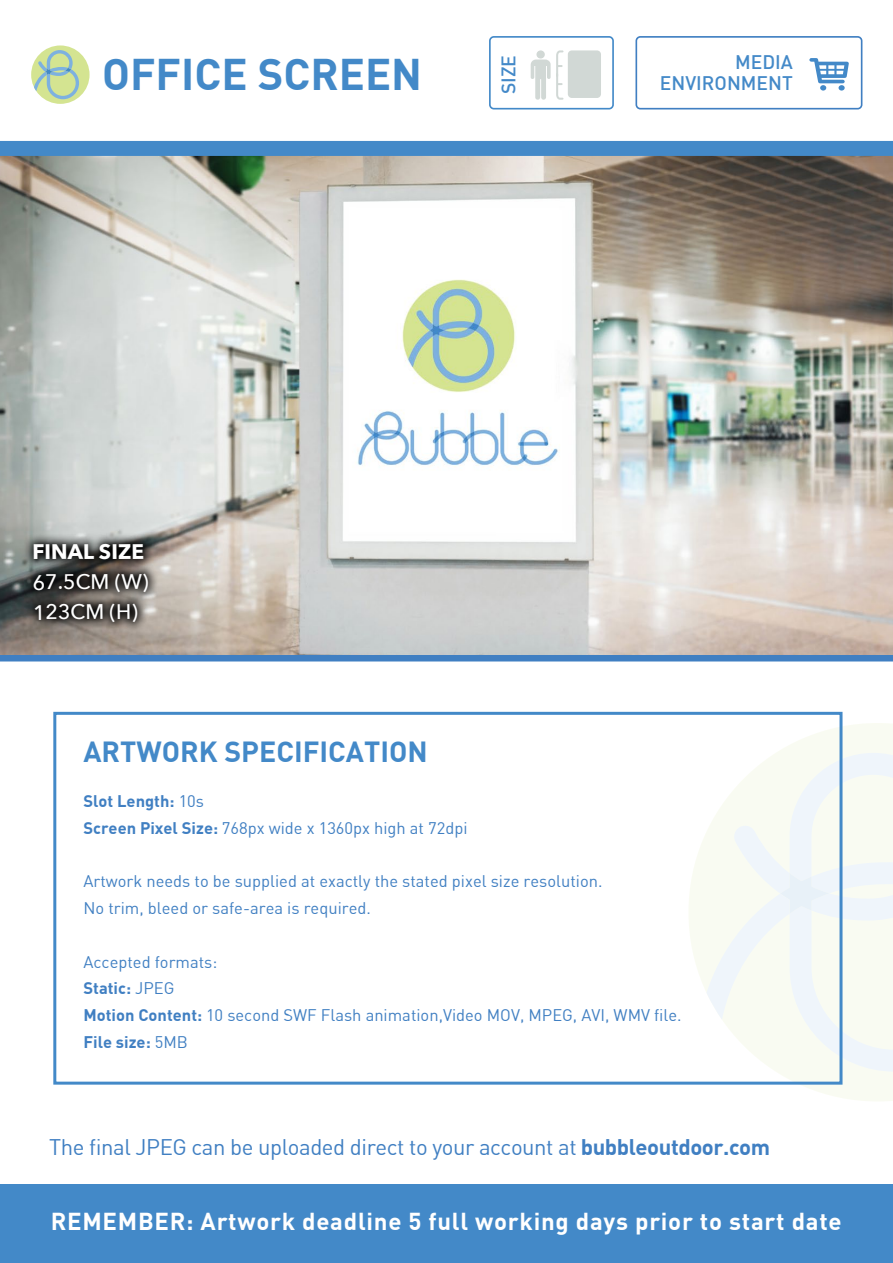
<style>
.page{position:relative;width:893px;height:1263px;background:#fff}
.page>*{position:absolute;margin:0;border:0;box-sizing:border-box;transform-origin:0 0}
.t1{font:700 43.35px "DIN";color:#4389c8}
.t2{font:700 28.5px "DIN";color:#4389c8}
.t3{font:700 24px "DIN";letter-spacing:.03em;color:#fff}
.t4{font:22.05px "DIN";letter-spacing:-.02em;color:#407fc2}
.t5{font:500 21px/30px "Avenir Next";color:#fff}
.t6{font:700 21px "Avenir Next";color:#fff}
.t7{font:500 19.2px "DIN";color:#4389c8}
.t8{font:16.5px/26.7px "DIN";color:#407fc2}
.s1{font-weight:700}
</style>
<div class="page">
<svg style="left:689px;top:723px;width:204px;height:378px"></svg>
<svg style="left:706px;top:753px;width:187px;height:319px"></svg>
<svg style="left:0;top:654px;width:893px;height:7px;background:#5186be"></svg>
<div style="left:635px;top:36px;width:227px;height:73px;border:2px solid #407fc2;border-radius:4px"></div>
<img style="left:0;top:156px;width:893px;height:498px">
<svg style="left:23px;top:532px;width:136px;height:101px;background:#585652"></svg>
<div style="left:53px;top:712px;width:789px;height:373px;border:3px solid #4389c8"></div>
<svg style="left:809px;top:58px;width:40px;height:33px"></svg>
<svg style="left:838px;top:85px;width:7px;height:6px"></svg>
<div style="left:0;top:141px;width:893px;height:15px;background:#4389c8"></div>
<div style="left:568px;top:50px;width:33px;height:48px;background:#d1d8d5;border-radius:4px"></div>
<div style="left:489px;top:36px;width:125px;height:73px;border:2px solid #4389c8;border-radius:4px"></div>
<svg style="left:531px;top:50px;width:33px;height:50px"></svg>
<div style="left:31px;top:45px;width:59px;height:59px;background:#d4e491;border-radius:50%"></div>
<svg style="left:34px;top:50px;width:45px;height:49px"></svg>
<div style="left:0;top:1184px;width:893px;height:79px;background:#4389c8"></div>
<h1 class="t1" style="left:102px;top:46px;width:322px">OFFICE SCREEN</h1>
<p class="t7" style="left:496px;top:94px;width:41px;rotate:-90deg">SIZE</p>
<p class="t7" style="left:735px;top:50px;width:59px">MEDIA</p>
<p class="t7" style="left:660px;top:71px;width:134px">ENVIRONMENT</p>
<p class="t6" style="left:32px;top:534px;width:113px;rotate:-1deg">FINAL SIZE</p>
<p class="t5" style="left:32px;top:567px;width:118px;rotate:-1deg">67.5CM (W)<br>123CM (H)</p>
<h2 class="t2" style="left:83px;top:733px;width:346px">ARTWORK SPECIFICATION</h2>
<p class="t8" style="left:83px;top:787px;width:386px"><span class="s1">Slot Length:</span> 10s<br><span class="s1">Screen Pixel Size:</span> 768px wide x 1360px high at 72dpi</p>
<p class="t8" style="left:83px;top:868px;width:520px">Artwork needs to be supplied at exactly the stated pixel size resolution.<br>No trim, bleed or safe-area is required.</p>
<p class="t8" style="left:83px;top:948px;width:600px">Accepted formats:<br><span class="s1">Static:</span> JPEG<br><span class="s1">Motion Content:</span> 10 second SWF Flash animation,Video MOV, MPEG, AVI, WMV file.<br><span class="s1">File size:</span> 5MB</p>
<h3 class="t4" style="left:49px;top:1133px;width:722px">The final JPEG can be uploaded direct to your account at <span class="s1">bubbleoutdoor.com</span></h3>
<h3 class="t3" style="left:51px;top:1205px;width:792px">REMEMBER: Artwork deadline 5 full working days prior to start date</h3>
</div>
